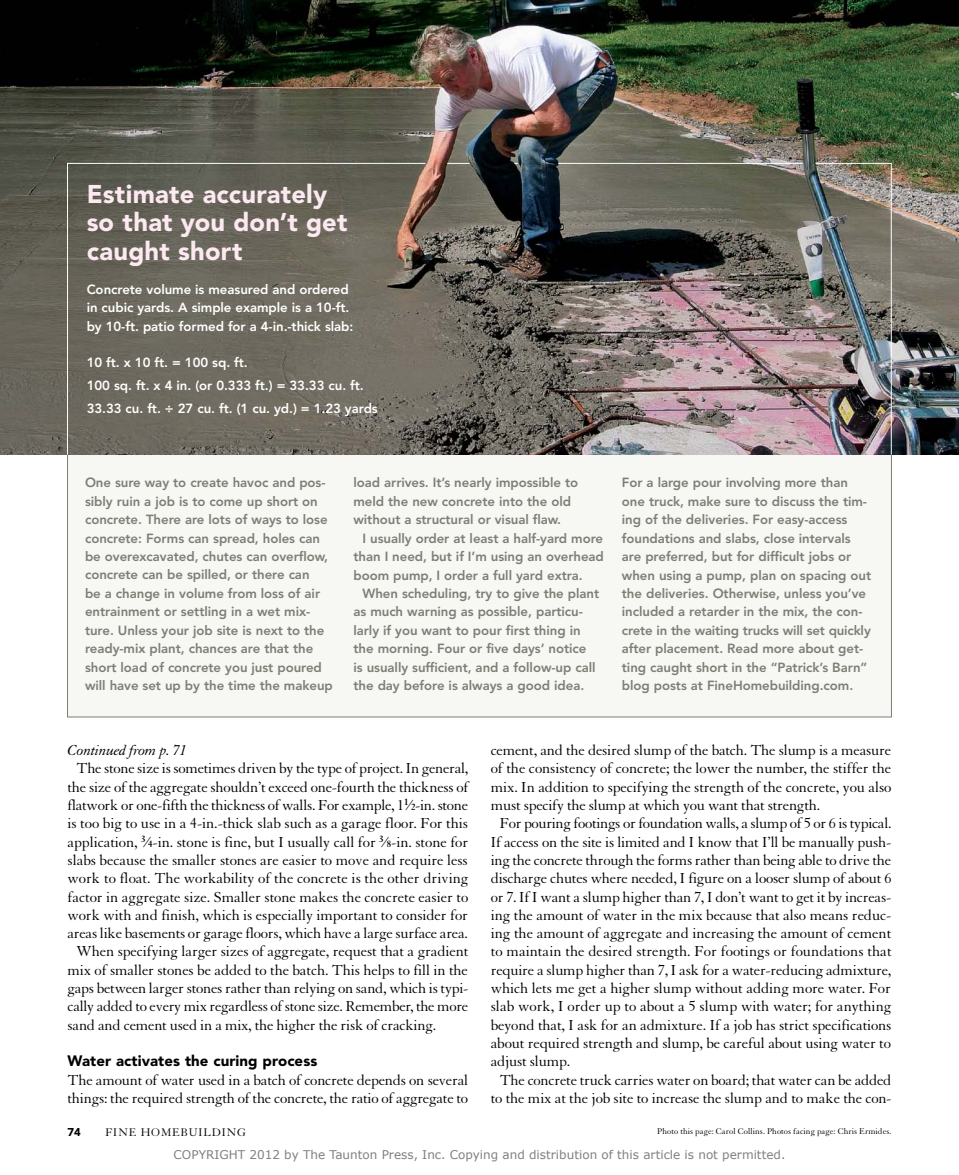
<style>
.page{position:relative;width:959px;height:1175px;background:#fff}
.page>*{position:absolute;margin:0;border:0;box-sizing:border-box;transform-origin:0 0}
.t1{font:900 25.5px/28.5px "Avenir LT Std";letter-spacing:.01em;color:#fde9f1}
.t2{font:15.75px/18.3px "Granjon LT Std";letter-spacing:-.015em;color:#000}
.t3{font:italic 15.75px "Granjon LT Std";letter-spacing:-.015em;color:#000}
.t4{font:900 15px "Avenir LT Std";letter-spacing:.005em;color:#000}
.t5{font:800 13.2px/18.5px "Avenir LT Std";letter-spacing:-.005em;color:#7c7f74}
.t6{font:800 13.2px/18.5px "Avenir LT Std";letter-spacing:-.005em;color:#fff}
.t7{font:12px "Verdana";color:#808080}
.t8{font:12px "Granjon LT Std";letter-spacing:.07em;color:#000}
.t9{font:900 11.25px "Avenir LT Std";color:#000}
.t10{font:9px "Granjon LT Std";letter-spacing:.005em;color:#000}
.s1{font-weight:700}
.s2{font-weight:700;font-size:9.9px}
</style>
<div class="page">
<div style="left:67px;top:454px;width:824px;height:263px;background:#f7f7f4"></div>
<img style="left:0;top:0;width:958px;height:455px">
<svg style="left:67px;top:163px;width:359px;height:292px;background:#6d695e"></svg>
<hr style="left:558px;top:163px;width:244px;height:1px;background:#fff">
<svg style="left:447px;top:163px;width:22px;height:1px"></svg>
<img style="left:814px;top:163px;width:78px;height:292px">
<h1 class="t1" style="left:87px;top:179px;width:262px">Estimate accurately so that you don’t get caught short</h1>
<p class="t6" style="left:87px;top:280px;width:268px">Concrete volume is measured and ordered in cubic yards. A simple example is a 10-ft. by 10-ft. patio formed for a 4-in.-thick slab:</p>
<p class="t6" style="left:87px;top:351px;width:292px;line-height:23px">10 ft. x 10 ft. = 100 sq. ft.<br>100 sq. ft. x 4 in. (or 0.333 ft.) = 33.33 cu. ft.<br>33.33 cu. ft. ÷ 27 cu. ft. (1 cu. yd.) = 1.23 yards</p>
<p class="t5" style="left:85px;top:473px;width:249px">One sure way to create havoc and pos&shy;sibly ruin a job is to come up short on concrete. There are lots of ways to lose concrete: Forms can spread, holes can be overexcavated, chutes can overflow, concrete can be spilled, or there can<br>be a change in volume from loss of air entrainment or settling in a wet mix&shy;ture. Unless your job site is next to the ready-mix plant, chances are that the short load of concrete you just poured will have set up by the time the makeup</p>
<p class="t5" style="left:353px;top:473px;width:226px">load arrives. It’s nearly impossible to meld the new concrete into the old without a structural or visual flaw.</p>
<p class="t5" style="left:353px;top:529px;width:252px;text-align:justify;text-indent:9px">I usually order at least a half-yard more than I need, but if I’m using an overhead boom pump, I order a full yard extra.</p>
<p class="t5" style="left:353px;top:584px;width:247px;text-indent:9px">When scheduling, try to give the plant as much warning as possible, particu&shy;larly if you want to pour first thing in the morning. Four or five days’ notice<br>is usually sufficient, and a follow-up call the day before is always a good idea.</p>
<p class="t5" style="left:622px;top:473px;width:251px">For a large pour involving more than one truck, make sure to discuss the tim&shy;ing of the deliveries. For easy-access foundations and slabs, close intervals are preferred, but for difficult jobs or when using a pump, plan on spacing out the deliveries. Otherwise, unless you’ve included a retarder in the mix, the con&shy;crete in the waiting trucks will set quickly after placement. Read more about get&shy;ting caught short in the “Patrick’s Barn” blog posts at FineHomebuilding.com.</p>
<p class="t3" style="left:68px;top:741px;width:121px">Continued from p. 71</p>
<p class="t2" style="left:76px;top:759px;width:393px">The stone size is sometimes driven by the type of project. In general,</p>
<p class="t2" style="left:68px;top:778px;width:402px">the size of the aggregate shouldn’t exceed one-fourth the thickness of</p>
<p class="t2" style="left:68px;top:796px;width:402px">flatwork or one-fifth the thickness of walls. For example, 1<sup>1</sup><span class="s1">⁄</span><span class="s2">2</span>-in. stone</p>
<p class="t2" style="left:68px;top:814px;width:402px">is too big to use in a 4-in.-thick slab such as a garage floor. For this</p>
<p class="t2" style="left:68px;top:833px;width:402px">application, <sup>3</sup><span class="s1">⁄</span><span class="s2">4</span>-in. stone is fine, but I usually call for <sup>3</sup><span class="s1">⁄</span><span class="s2">8</span>-in. stone for</p>
<p class="t2" style="left:68px;top:851px;width:402px">slabs because the smaller stones are easier to move and require less</p>
<p class="t2" style="left:68px;top:869px;width:402px">work to float. The workability of the concrete is the other driving</p>
<p class="t2" style="left:68px;top:887px;width:402px">factor in aggregate size. Smaller stone makes the concrete easier to</p>
<p class="t2" style="left:68px;top:906px;width:402px">work with and finish, which is especially important to consider for</p>
<p class="t2" style="left:68px;top:924px;width:402px">areas like basements or garage floors, which have a large surface area.</p>
<p class="t2" style="left:76px;top:942px;width:393px">When specifying larger sizes of aggregate, request that a gradient</p>
<p class="t2" style="left:68px;top:961px;width:402px">mix of smaller stones be added to the batch. This helps to fill in the</p>
<p class="t2" style="left:68px;top:979px;width:402px">gaps between larger stones rather than relying on sand, which is typi-</p>
<p class="t2" style="left:68px;top:997px;width:402px">cally added to every mix regardless of stone size. Remember, the more</p>
<p class="t2" style="left:68px;top:1016px;width:370px">sand and cement used in a mix, the higher the risk of cracking.</p>
<p class="t4" style="left:68px;top:1052px;width:251px">Water activates the curing process</p>
<p class="t2" style="left:68px;top:1070px;width:402px">The amount of water used in a batch of concrete depends on several things: the required strength of the concrete, the ratio of aggregate to</p>
<p class="t2" style="left:490px;top:741px;width:402px">cement, and the desired slump of the batch. The slump is a measure</p>
<p class="t2" style="left:490px;top:759px;width:402px">of the consistency of concrete; the lower the number, the stiffer the</p>
<p class="t2" style="left:490px;top:778px;width:402px">mix. In addition to specifying the strength of the concrete, you also</p>
<p class="t2" style="left:490px;top:796px;width:331px">must specify the slump at which you want that strength.</p>
<p class="t2" style="left:499px;top:814px;width:393px">For pouring footings or foundation walls, a slump of 5 or 6 is typical.</p>
<p class="t2" style="left:490px;top:833px;width:402px">If access on the site is limited and I know that I’ll be manually push-</p>
<p class="t2" style="left:490px;top:851px;width:402px">ing the concrete through the forms rather than being able to drive the</p>
<p class="t2" style="left:490px;top:869px;width:402px">discharge chutes where needed, I figure on a looser slump of about 6</p>
<p class="t2" style="left:490px;top:887px;width:402px">or 7. If I want a slump higher than 7, I don’t want to get it by increas-</p>
<p class="t2" style="left:490px;top:906px;width:402px">ing the amount of water in the mix because that also means reduc-</p>
<p class="t2" style="left:490px;top:924px;width:402px">ing the amount of aggregate and increasing the amount of cement</p>
<p class="t2" style="left:490px;top:942px;width:402px">to maintain the desired strength. For footings or foundations that</p>
<p class="t2" style="left:490px;top:961px;width:402px">require a slump higher than 7, I ask for a water-reducing admixture,</p>
<p class="t2" style="left:490px;top:979px;width:402px">which lets me get a higher slump without adding more water. For</p>
<p class="t2" style="left:490px;top:997px;width:402px">slab work, I order up to about a 5 slump with water; for anything</p>
<p class="t2" style="left:490px;top:1016px;width:402px">beyond that, I ask for an admixture. If a job has strict specifications</p>
<p class="t2" style="left:490px;top:1034px;width:402px">about required strength and slump, be careful about using water to</p>
<p class="t2" style="left:490px;top:1052px;width:81px">adjust slump.</p>
<p class="t2" style="left:499px;top:1071px;width:393px">The concrete truck carries water on board; that water can be added</p>
<p class="t2" style="left:490px;top:1089px;width:402px">to the mix at the job site to increase the slump and to make the con-</p>
<p class="t9" style="left:68px;top:1125px;width:15px">74</p>
<p class="t8" style="left:105px;top:1126px;width:142px">FINE HOMEBUILDING</p>
<p class="t10" style="left:657px;top:1125px;width:236px">Photo this page: Carol Collins. Photos facing page: Chris Ermides.</p>
<p class="t7" style="left:174px;top:1146px;width:613px">COPYRIGHT 2012 by The Taunton Press, Inc. Copying and distribution of this article is not permitted.</p>
</div>
